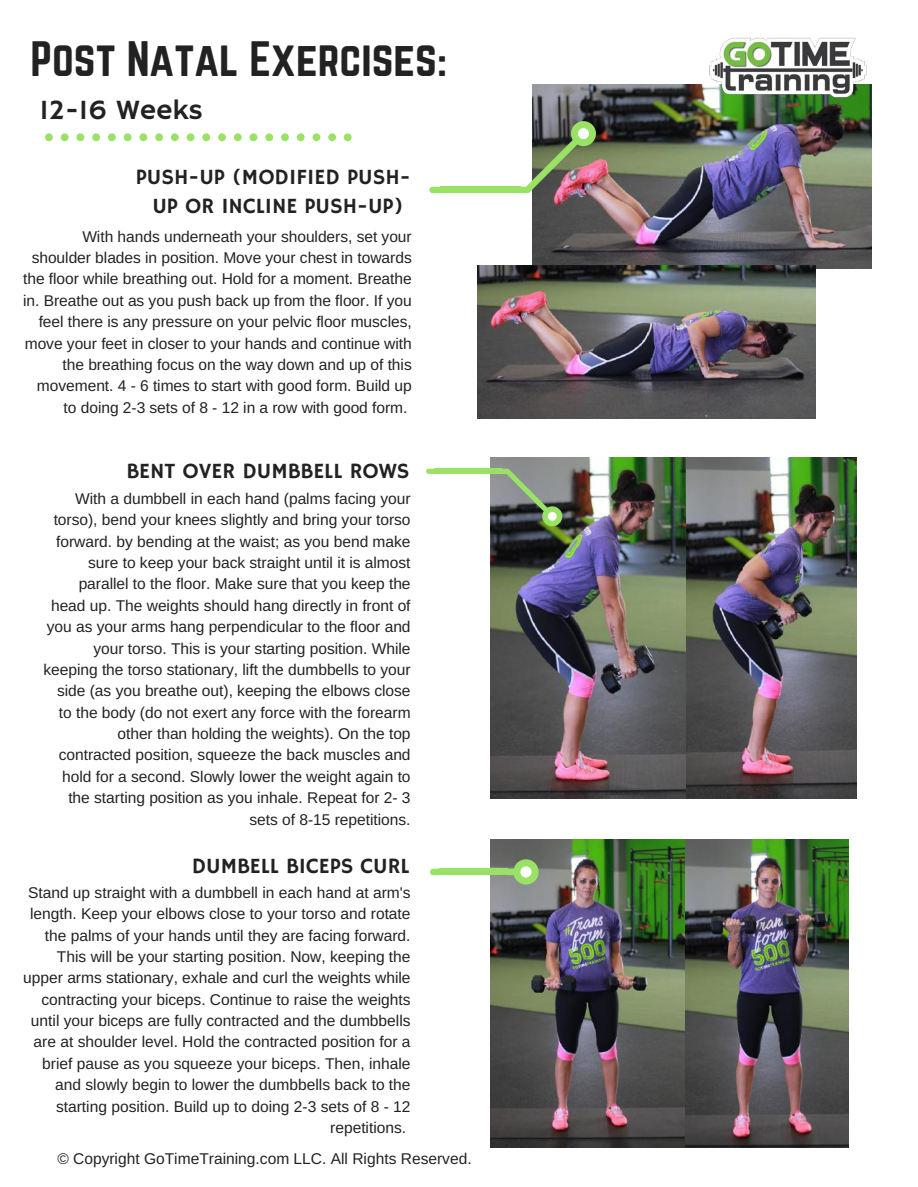
<style>
.page{position:relative;width:918px;height:1187px;background:#fff}
.page>*{position:absolute;margin:0;border:0;box-sizing:border-box;transform-origin:0 0}
.t1{font:43.65px "Norwester";color:#222}
.t2{font:28.05px "Hammersmith One";color:#222}
.t3{font:21.75px/29.2px "Hammersmith One";color:#222;text-align:center}
.t4{font:15.6px/21.3px "Arimo";color:#222;text-align:right}
</style>
<div class="page">
<div style="left:124px;top:133px;width:8px;height:8px;background:#99e265;border-radius:50%"></div>
<div style="left:139px;top:133px;width:8px;height:8px;background:#99e265;border-radius:50%"></div>
<div style="left:108px;top:133px;width:8px;height:8px;background:#99e265;border-radius:50%"></div>
<div style="left:171px;top:133px;width:8px;height:8px;background:#99e265;border-radius:50%"></div>
<svg style="left:45px;top:133px;width:8px;height:8px"></svg>
<div style="left:187px;top:133px;width:7px;height:8px;background:#99e265;border-radius:50%"></div>
<div style="left:61px;top:133px;width:8px;height:8px;background:#99e265;border-radius:50%"></div>
<div style="left:77px;top:133px;width:7px;height:8px;background:#99e265;border-radius:50%"></div>
<div style="left:92px;top:133px;width:8px;height:8px;background:#99e265;border-radius:50%"></div>
<div style="left:155px;top:133px;width:8px;height:8px;background:#99e265;border-radius:50%"></div>
<div style="left:281px;top:133px;width:8px;height:8px;background:#99e265;border-radius:50%"></div>
<div style="left:297px;top:133px;width:8px;height:8px;background:#99e265;border-radius:50%"></div>
<div style="left:313px;top:133px;width:7px;height:8px;background:#99e265;border-radius:50%"></div>
<div style="left:328px;top:133px;width:8px;height:8px;background:#99e265;border-radius:50%"></div>
<div style="left:265px;top:133px;width:8px;height:8px;background:#99e265;border-radius:50%"></div>
<div style="left:218px;top:133px;width:8px;height:8px;background:#99e265;border-radius:50%"></div>
<div style="left:234px;top:133px;width:8px;height:8px;background:#99e265;border-radius:50%"></div>
<div style="left:202px;top:133px;width:8px;height:8px;background:#99e265;border-radius:50%"></div>
<div style="left:250px;top:133px;width:7px;height:8px;background:#99e265;border-radius:50%"></div>
<svg style="left:344px;top:133px;width:8px;height:8px"></svg>
<img style="left:532px;top:84px;width:340px;height:184px">
<img style="left:477px;top:265px;width:339px;height:153px">
<img style="left:520px;top:121px;width:76px;height:72px">
<div style="left:578px;top:128px;width:11px;height:11px;background:#fff;border-radius:50%"></div>
<div style="left:440px;top:187px;width:81px;height:6px;background:#99e265"></div>
<svg style="left:429px;top:187px;width:11px;height:6px"></svg>
<img style="left:490px;top:458px;width:366px;height:340px">
<svg style="left:502px;top:469px;width:60px;height:57px;background:#758472"></svg>
<div style="left:548px;top:512px;width:9px;height:9px;background:#fff;border-radius:50%"></div>
<div style="left:434px;top:469px;width:68px;height:5px;background:#99e265"></div>
<svg style="left:426px;top:469px;width:8px;height:5px"></svg>
<img style="left:490px;top:839px;width:358px;height:308px">
<svg style="left:430px;top:868px;width:9px;height:7px"></svg>
<div style="left:439px;top:868px;width:69px;height:7px;background:#99e265"></div>
<svg style="left:507px;top:859px;width:32px;height:25px"></svg>
<div style="left:520px;top:866px;width:12px;height:11px;background:#fff;border-radius:50%"></div>
<img style="left:704px;top:37px;width:167px;height:61px">
<h1 class="t1" style="left:30px;top:38px;width:418px">Post Natal Exercises:</h1>
<h2 class="t2" style="left:39px;top:94px;width:165px">12-16 Weeks</h2>
<h3 class="t3" style="left:136px;top:164px;width:276px">PUSH-UP (MODIFIED PUSH-<br>UP OR INCLINE PUSH-UP)</h3>
<p class="t4" style="left:23px;top:225px;width:390px">With hands underneath your shoulders, set your shoulder blades in position. Move your chest in towards the floor while breathing out. Hold for a moment. Breathe in. Breathe out as you push back up from the floor. If you feel there is any pressure on your pelvic floor muscles, move your feet in closer to your hands and continue with the breathing focus on the way down and up of this movement. 4 - 6 times to start with good form. Build up to doing 2-3 sets of 8 - 12 in a row with good form.</p>
<h3 class="t3" style="left:126px;top:457px;width:285px">BENT OVER DUMBBELL ROWS</h3>
<p class="t4" style="left:43px;top:488px;width:369px">With a dumbbell in each hand (palms facing your torso), bend your knees slightly and bring your torso forward. by bending at the waist; as you bend make sure to keep your back straight until it is almost parallel to the floor. Make sure that you keep the head up. The weights should hang directly in front of you as your arms hang perpendicular to the floor and your torso. This is your starting position. While keeping the torso stationary, lift the dumbbells to your side (as you breathe out), keeping the elbows close to the body (do not exert any force with the forearm other than holding the weights). On the top contracted position, squeeze the back muscles and hold for a second. Slowly lower the weight again to the starting position as you inhale. Repeat for 2- 3 sets of 8-15 repetitions.</p>
<h3 class="t3" style="left:192px;top:852px;width:219px">DUMBELL BICEPS CURL</h3>
<p class="t4" style="left:23px;top:881px;width:389px">Stand up straight with a dumbbell in each hand at arm's length. Keep your elbows close to your torso and rotate the palms of your hands until they are facing forward.<br>This will be your starting position. Now, keeping the upper arms stationary, exhale and curl the weights while contracting your biceps. Continue to raise the weights until your biceps are fully contracted and the dumbbells are at shoulder level. Hold the contracted position for a brief pause as you squeeze your biceps. Then, inhale and slowly begin to lower the dumbbells back to the starting position. Build up to doing 2-3 sets of 8 - 12 repetitions.</p>
<p class="t4" style="left:57px;top:1148px;width:416px">© Copyright GoTimeTraining.com LLC. All Rights Reserved.</p>
</div>
